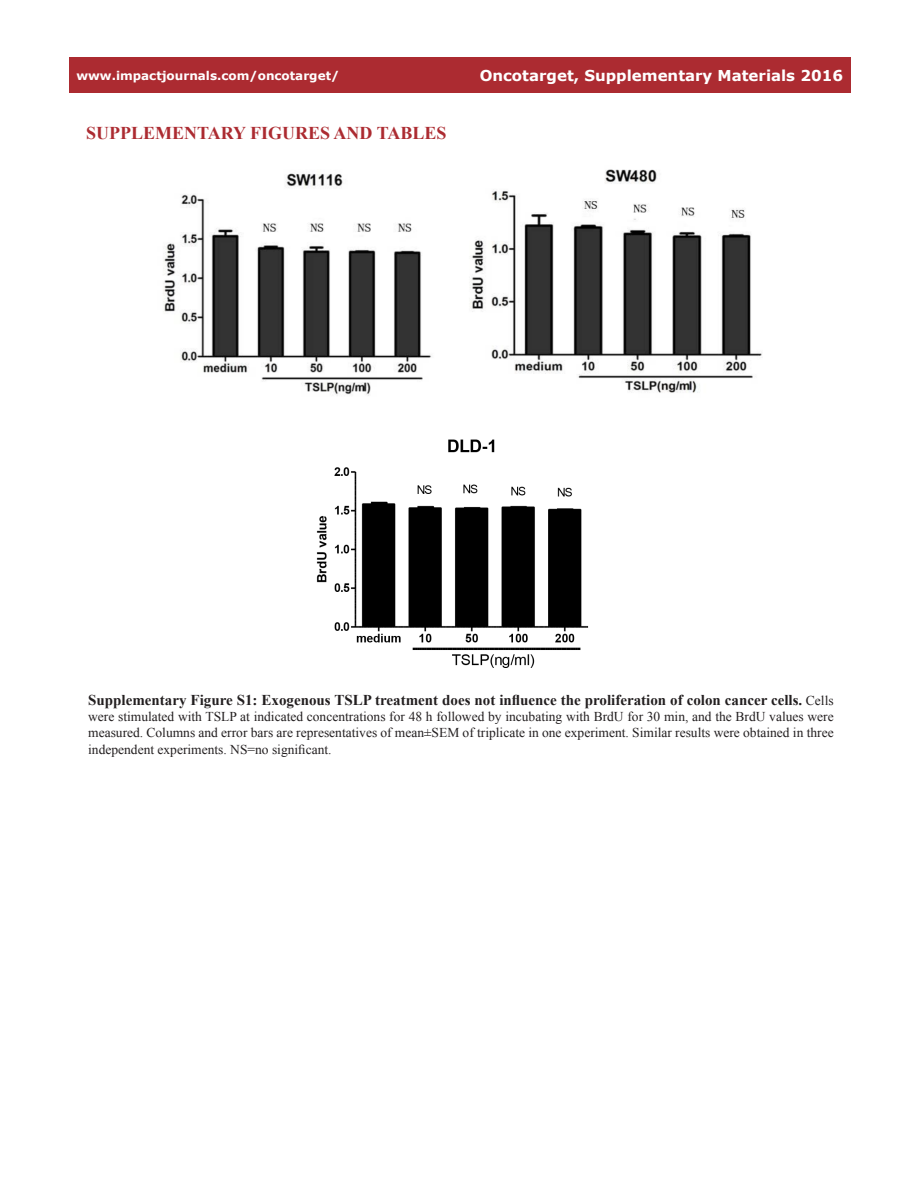
<style>
.page{position:relative;width:918px;height:1188px;background:#fff}
.page>*{position:absolute;margin:0;border:0;box-sizing:border-box;transform-origin:0 0}
.Heading{font:700 18px "Times New Roman";color:#ac2b31}
.t1{font:700 15px "Times New Roman";color:#231f20}
.t2{font:700 15px "Verdana";color:#fff}
.t3{font:13.5px/16.2px "Times New Roman";color:#231f20;text-align:justify}
.t4{font:700 12px "Verdana";color:#fff}
.s1{font-weight:400;font-size:13.5px}
</style>
<div class="page">
<div style="left:69px;top:57px;width:781px;height:36px;background:#ac2b31"></div>
<img style="left:163px;top:169px;width:599px;height:499px">
<p class="t4" style="left:76px;top:67px;width:264px">www.impactjournals.com/oncotarget/</p>
<p class="t2" style="left:480px;top:65px;width:365px">Oncotarget, Supplementary Materials 2016</p>
<p class="Heading" style="left:86px;top:120px;width:362px">SUPPLEMENTARY FIGURES AND TABLES</p>
<p class="t1" style="left:88px;top:690px;width:747px">Supplementary Figure S1: Exogenous TSLP treatment does not influence the proliferation of colon cancer cells. <span class="s1">Cells</span></p>
<p class="t3" style="left:88px;top:708px;width:747px">were stimulated with TSLP at indicated concentrations for 48 h followed by incubating with BrdU for 30 min, and the BrdU values were measured. Columns and error bars are representatives of mean±SEM of triplicate in one experiment. Similar results were obtained in three independent experiments. NS=no significant.</p>
</div>
